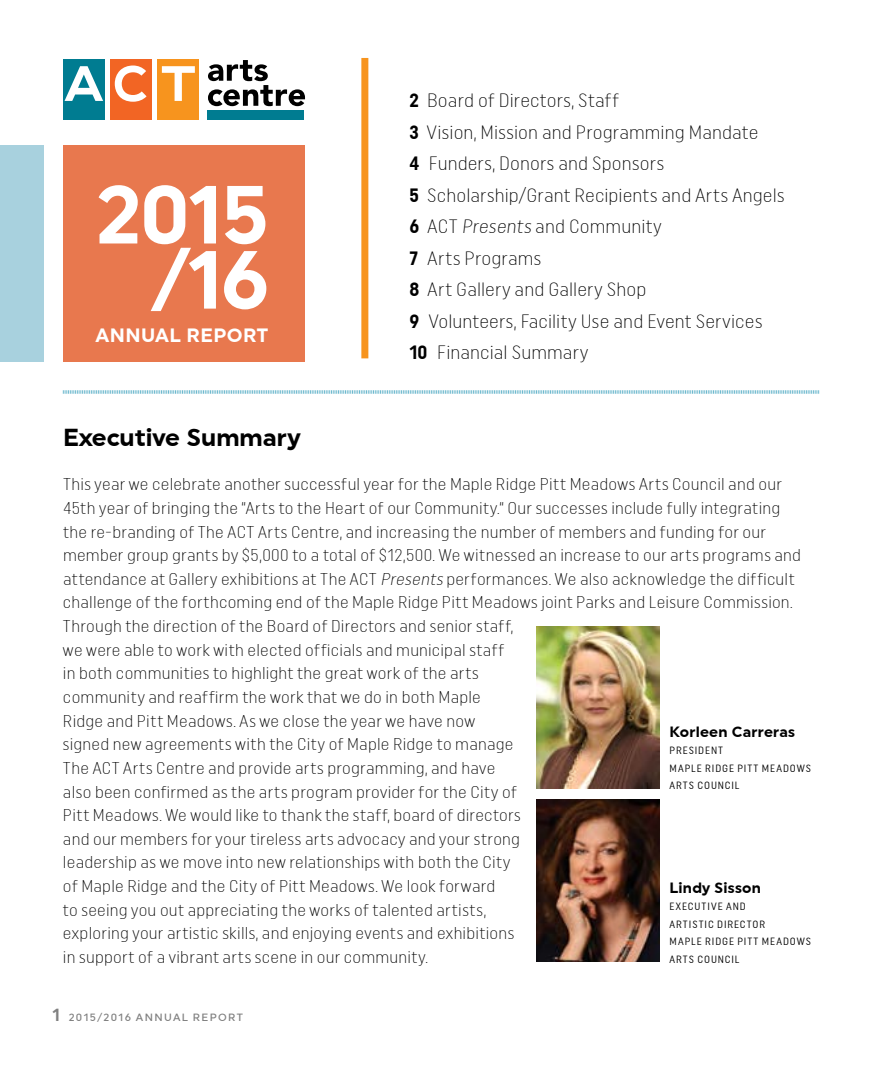
<style>
.page{position:relative;width:882px;height:1071px;background:#fff}
.page>*{position:absolute;margin:0;border:0;box-sizing:border-box;transform-origin:0 0}
.t1{font:700 24.5px "Uniform";color:#000}
.t2{font:300 19.25px/31.5px "Uniform Condensed";letter-spacing:.005em;color:#000}
.t3{font:700 19.25px "Uniform";letter-spacing:.02em;color:#fff}
.t4{font:300 17.15px/23.6px "Uniform Condensed";letter-spacing:.01em;color:#000}
.t5{font:700 14.88px "Uniform";letter-spacing:.015em;color:#000}
.t6{font:10.5px/17.5px "Uniform Condensed";letter-spacing:.09em;color:#000}
.t7{font:500 10.5px "Uniform";letter-spacing:.13em;color:#000}
.s1{font-weight:700}
.s2{font-style:italic}
.s3{font-family:"Uniform Condensed";font-weight:700;font-size:17.5px}
</style>
<div class="page">
<img style="left:537px;top:627px;width:122px;height:162px">
<img style="left:537px;top:799px;width:122px;height:162px">
<svg style="left:63px;top:390px;width:756px;height:4px;background:#b5dbe5"></svg>
<div style="left:361px;top:58px;width:7px;height:300px;background:#f7941e"></div>
<div style="left:0;top:145px;width:44px;height:216px;background:#a8d1de"></div>
<div style="left:63px;top:145px;width:241px;height:216px;background:#e8784e"></div>
<svg style="left:99px;top:185px;width:167px;height:126px"></svg>
<div style="left:63px;top:59px;width:42px;height:61px;background:#007c91"></div>
<svg style="left:65px;top:66px;width:38px;height:35px"></svg>
<div style="left:110px;top:59px;width:42px;height:61px;background:#f26524"></div>
<svg style="left:115px;top:66px;width:32px;height:36px"></svg>
<div style="left:158px;top:59px;width:41px;height:61px;background:#f7941e"></div>
<svg style="left:162px;top:66px;width:33px;height:35px"></svg>
<svg style="left:208px;top:60px;width:97px;height:46px"></svg>
<div style="left:208px;top:111px;width:96px;height:9px;background:#007c91"></div>
<p class="t3" style="left:96px;top:324px;width:174px">ANNUAL REPORT</p>
<p class="t2" style="left:409px;top:84px;width:377px"><span class="s1">2</span> Board of Directors, Staff<br><span class="s1">3</span> Vision, Mission and Programming Mandate<br><span class="s1">4</span> Funders, Donors and Sponsors<br><span class="s1">5</span> Scholarship/Grant Recipients and Arts Angels<br><span class="s1">6</span> ACT Presents and Community<br><span class="s1">7</span> Arts Programs<br><span class="s1">8</span> Art Gallery and Gallery Shop<br><span class="s1">9</span> Volunteers, Facility Use and Event Services<br><span class="s1">10</span> Financial Summary</p>
<h1 class="t1" style="left:63px;top:422px;width:239px">Executive Summary</h1>
<p class="t4" style="left:63px;top:472px;width:740px">This year we celebrate another successful year for the Maple Ridge Pitt Meadows Arts Council and our 45th year of bringing the “Arts to the Heart of our Community.“ Our successes include fully integrating the re-branding of The ACT Arts Centre, and increasing the number of members and funding for our member group grants by $5,000 to a total of $12,500. We witnessed an increase to our arts programs and attendance at Gallery exhibitions at The ACT <span class="s2">Presents</span> performances. We also acknowledge the difficult challenge of the forthcoming end of the Maple Ridge Pitt Meadows joint Parks and Leisure Commission.<br>Through the direction of the Board of Directors and senior staff,<br>we were able to work with elected officials and municipal staff<br>in both communities to highlight the great work of the arts<br>community and reaffirm the work that we do in both Maple<br>Ridge and Pitt Meadows. As we close the year we have now<br>signed new agreements with the City of Maple Ridge to manage<br>The ACT Arts Centre and provide arts programming, and have<br>also been confirmed as the arts program provider for the City of<br>Pitt Meadows. We would like to thank the staff, board of directors<br>and our members for your tireless arts advocacy and your strong<br>leadership as we move into new relationships with both the City<br>of Maple Ridge and the City of Pitt Meadows. We look forward<br>to seeing you out appreciating the works of talented artists,<br>exploring your artistic skills, and enjoying events and exhibitions<br>in support of a vibrant arts scene in our community.</p>
<p class="t5" style="left:670px;top:723px;width:127px">Korleen Carreras</p>
<p class="t6" style="left:670px;top:742px;width:143px">PRESIDENT<br>MAPLE RIDGE PITT MEADOWS<br>ARTS COUNCIL</p>
<p class="t5" style="left:670px;top:878px;width:93px">Lindy Sisson</p>
<p class="t6" style="left:670px;top:897px;width:143px">EXECUTIVE AND<br>ARTISTIC DIRECTOR<br>MAPLE RIDGE PITT MEADOWS<br>ARTS COUNCIL</p>
<p class="t7" style="left:52px;top:1011px;width:192px"><span class="s3">1</span> 2015/2016 ANNUAL REPORT</p>
</div>
